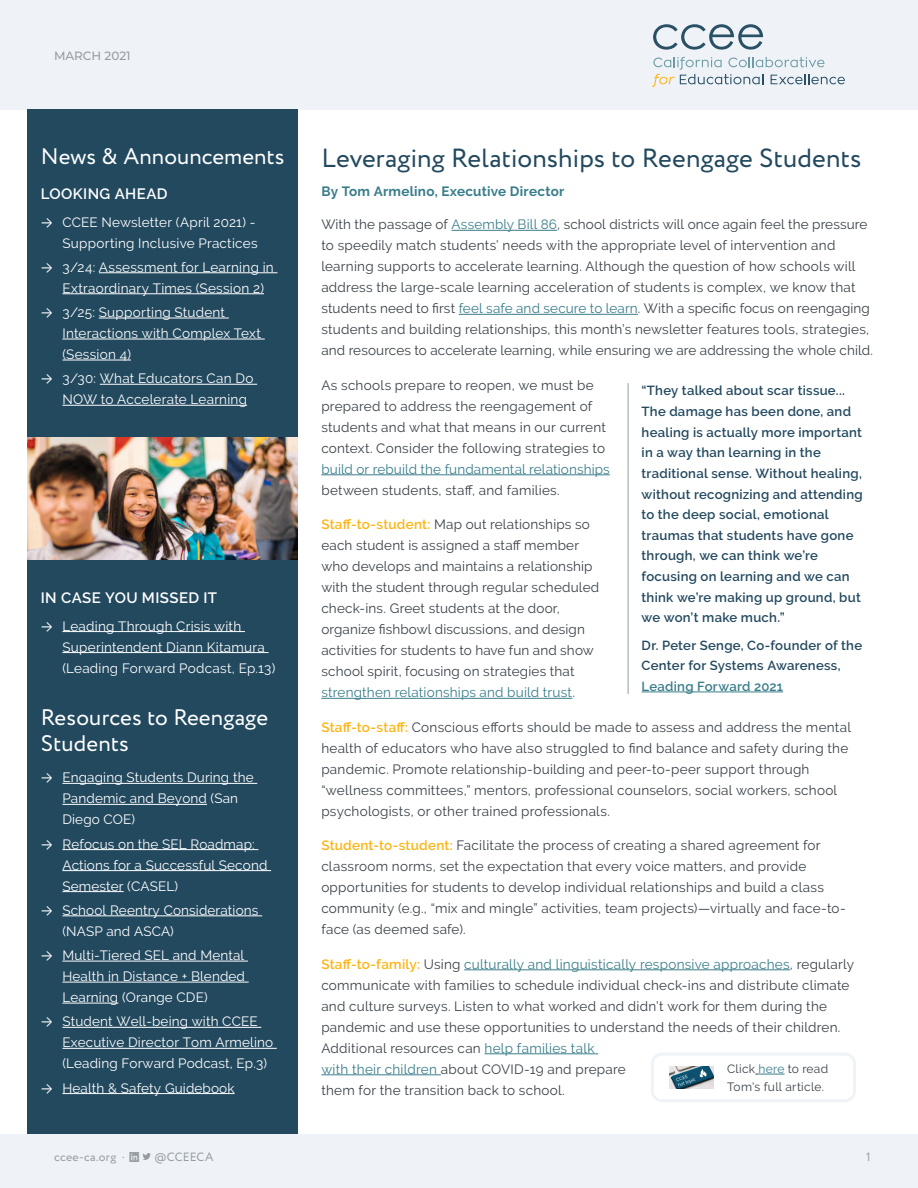
<style>
.page{position:relative;width:918px;height:1188px;background:#fff}
.page>*{position:absolute;margin:0;border:0;box-sizing:border-box;transform-origin:0 0}
.t1{font:26.25px "Circe";letter-spacing:.005em;color:#23495f}
.t2{font:22.5px/25.5px "Circe";letter-spacing:.005em;color:#fff}
.t3{font:600 15px "Raleway";letter-spacing:.025em;color:#fff}
.t4{font:13.5px/21px "Raleway";letter-spacing:.015em;color:#394148}
.t5{font:13.5px/21px "Raleway";letter-spacing:.01em;color:#fff}
.t6{font:13.5px "Raleway";letter-spacing:.01em;color:#397d8a}
.t7{font:700 13.5px "Raleway";letter-spacing:.02em;color:#397d8a}
.t8{font:600 13.2px/20.5px "Raleway";letter-spacing:.02em;color:#23495f}
.t9{font:600 13.2px "Raleway";letter-spacing:.02em;color:#397d8a}
.t10{font:12px/18px "Raleway";letter-spacing:.025em;color:#394148}
.t11{font:12px "Circe";letter-spacing:.015em;color:#959da4}
.t12{font:500 12px "Montserrat";color:#959da4}
.s1{font-family:"Calibri"}
.s2{color:#397d8a}
.s3{font-weight:600;color:#fcb515}
</style>
<div class="page">
<div style="left:0;top:0;width:918px;height:109px;background:#eff3f7"></div>
<svg style="left:653px;top:24px;width:110px;height:26px"></svg>
<svg style="left:652px;top:56px;width:193px;height:31px"></svg>
<div style="left:27px;top:109px;width:271px;height:1025px;background:#23495f"></div>
<div style="left:0;top:1134px;width:918px;height:54px;background:#eff3f7"></div>
<svg style="left:129px;top:1153px;width:22px;height:9px"></svg>
<hr style="left:451px;top:230px;width:106px;height:1px;background:#397d8a">
<hr style="left:459px;top:314px;width:179px;height:1px;background:#397d8a">
<hr style="left:321px;top:474px;width:289px;height:1px;background:#397d8a">
<hr style="left:321px;top:698px;width:251px;height:1px;background:#397d8a">
<hr style="left:464px;top:969px;width:326px;height:1px;background:#397d8a">
<hr style="left:485px;top:1053px;width:113px;height:1px;background:#397d8a">
<hr style="left:321px;top:1074px;width:120px;height:1px;background:#397d8a">
<hr style="left:99px;top:272px;width:178px;height:1px;background:#fff">
<hr style="left:62px;top:293px;width:202px;height:1px;background:#fff">
<hr style="left:99px;top:318px;width:130px;height:1px;background:#fff">
<hr style="left:62px;top:339px;width:203px;height:1px;background:#fff">
<hr style="left:62px;top:360px;width:69px;height:1px;background:#fff">
<hr style="left:100px;top:384px;width:157px;height:1px;background:#fff">
<hr style="left:62px;top:405px;width:185px;height:1px;background:#fff">
<hr style="left:62px;top:631px;width:183px;height:1px;background:#fff">
<hr style="left:62px;top:652px;width:207px;height:1px;background:#fff">
<hr style="left:62px;top:783px;width:195px;height:1px;background:#fff">
<hr style="left:62px;top:804px;width:145px;height:1px;background:#fff">
<hr style="left:62px;top:849px;width:196px;height:1px;background:#fff">
<hr style="left:62px;top:870px;width:209px;height:1px;background:#fff">
<hr style="left:62px;top:891px;width:62px;height:1px;background:#fff">
<hr style="left:62px;top:916px;width:200px;height:1px;background:#fff">
<hr style="left:62px;top:961px;width:186px;height:1px;background:#fff">
<hr style="left:62px;top:982px;width:187px;height:1px;background:#fff">
<hr style="left:62px;top:1003px;width:56px;height:1px;background:#fff">
<hr style="left:62px;top:1027px;width:199px;height:1px;background:#fff">
<hr style="left:62px;top:1048px;width:215px;height:1px;background:#fff">
<hr style="left:62px;top:1093px;width:173px;height:1px;background:#fff">
<img style="left:27px;top:437px;width:271px;height:123px">
<hr style="left:628px;top:383px;width:1px;height:311px;background:#959da4">
<hr style="left:642px;top:692px;width:141px;height:1px;background:#397d8a">
<img style="left:670px;top:1067px;width:43px;height:22px">
<div style="left:651px;top:1053px;width:205px;height:49px;border:3px solid #eff3f7;border-radius:10px"></div>
<svg style="left:755px;top:1074px;width:30px;height:1px"></svg>
<p class="t12" style="left:54px;top:47px;width:78px">MARCH 2021</p>
<h2 class="t2" style="left:41px;top:145px;width:245px">News &amp; Announcements</h2>
<p class="t3" style="left:41px;top:185px;width:128px">LOOKING AHEAD</p>
<p class="t5" style="left:41px;top:211px;width:218px;text-align:right"><span class="s1">→</span> CCEE Newsletter (April 2021) -<br>Supporting Inclusive Practices</p>
<p class="t5" style="left:62px;top:256px;width:213px;text-indent:-22px"><span class="s1">→</span> 3/24: Assessment for Learning in<br>Extraordinary Times (Session 2)</p>
<p class="t5" style="left:62px;top:302px;width:200px;text-indent:-22px"><span class="s1">→</span> 3/25: Supporting Student<br>Interactions with Complex Text (Session 4)</p>
<p class="t5" style="left:62px;top:368px;width:193px;text-indent:-22px"><span class="s1">→</span> 3/30: What Educators Can Do<br>NOW to Accelerate Learning</p>
<p class="t3" style="left:41px;top:589px;width:178px">IN CASE YOU MISSED IT</p>
<p class="t5" style="left:62px;top:615px;width:214px;text-indent:-22px"><span class="s1">→</span> Leading Through Crisis with<br>Superintendent Diann Kitamura (Leading Forward Podcast, Ep.13)</p>
<h2 class="t2" style="left:41px;top:705px;width:229px">Resources to Reengage<br>Students</h2>
<p class="t5" style="left:62px;top:767px;width:193px;text-indent:-22px"><span class="s1">→</span> Engaging Students During the<br>Pandemic and Beyond (San<br>Diego COE)</p>
<p class="t5" style="left:62px;top:833px;width:206px;text-indent:-22px"><span class="s1">→</span> Refocus on the SEL Roadmap:<br>Actions for a Successful Second<br>Semester (CASEL)</p>
<p class="t5" style="left:62px;top:900px;width:198px;text-indent:-22px"><span class="s1">→</span> School Reentry Considerations (NASP and ASCA)</p>
<p class="t5" style="left:62px;top:945px;width:184px;text-align:justify;text-indent:-22px"><span class="s1">→</span> Multi-Tiered SEL and Mental Health in Distance + Blended Learning (Orange CDE)</p>
<p class="t5" style="left:62px;top:1011px;width:212px;text-indent:-22px"><span class="s1">→</span> Student Well-being with CCEE<br>Executive Director Tom Armelino (Leading Forward Podcast, Ep.3)</p>
<p class="t5" style="left:41px;top:1077px;width:195px"><span class="s1">→</span> Health &amp; Safety Guidebook</p>
<h1 class="t1" style="left:321px;top:141px;width:542px">Leveraging Relationships to Reengage Students</h1>
<p class="t7" style="left:321px;top:184px;width:244px">By Tom Armelino, Executive Director</p>
<p class="t4" style="left:321px;top:214px;width:553px">With the passage of <span class="s2">Assembly Bill 86</span>, school districts will once again feel the pressure to speedily match students’ needs with the appropriate level of intervention and learning supports to accelerate learning. Although the question of how schools will address the large-scale learning acceleration of students is complex, we know that students need to first <span class="s2">feel safe and secure to learn</span>. With a specific focus on reengaging students and building relationships, this month’s newsletter features tools, strategies, and resources to accelerate learning, while ensuring we are addressing the whole child.</p>
<p class="t4" style="left:321px;top:375px;width:286px">As schools prepare to reopen, we must be prepared to address the reengagement of students and what that means in our current context. Consider the following strategies to</p>
<p class="t6" style="left:321px;top:461px;width:290px">build or rebuild the fundamental relationships</p>
<p class="t4" style="left:321px;top:480px;width:240px">between students, staff, and families.</p>
<p class="t4" style="left:321px;top:514px;width:279px"><span class="s3">Staff-to-student:</span> Map out relationships so each student is assigned a staff member who develops and maintains a relationship with the student through regular scheduled check-ins. Greet students at the door, organize fishbowl discussions, and design activities for students to have fun and show school spirit, focusing on strategies that <span class="s2">strengthen relationships and build trust</span>.</p>
<p class="t4" style="left:321px;top:717px;width:531px"><span class="s3">Staff-to-staff:</span> Conscious efforts should be made to assess and address the mental health of educators who have also struggled to find balance and safety during the pandemic. Promote relationship-building and peer-to-peer support through “wellness committees,” mentors, professional counselors, social workers, school psychologists, or other trained professionals.</p>
<p class="t4" style="left:321px;top:835px;width:526px"><span class="s3">Student-to-student:</span> Facilitate the process of creating a shared agreement for classroom norms, set the expectation that every voice matters, and provide opportunities for students to develop individual relationships and build a class community (e.g., “mix and mingle” activities, team projects)—virtually and face-to&shy;face (as deemed safe).</p>
<p class="t4" style="left:321px;top:954px;width:534px"><span class="s3">Staff-to-family:</span> Using <span class="s2">culturally and linguistically responsive approaches</span>, regularly communicate with families to schedule individual check-ins and distribute climate and culture surveys. Listen to what worked and didn’t work for them during the pandemic and use these opportunities to understand the needs of their children.<br>Additional resources can <span class="s2">help families talk<br>with their children</span> about COVID-19 and prepare<br>them for the transition back to school.</p>
<p class="t8" style="left:642px;top:381px;width:223px">“They talked about scar tissue...<br>The damage has been done, and healing is actually more important in a way than learning in the traditional sense. Without healing, without recognizing and attending to the deep social, emotional traumas that students have gone through, we can think we’re focusing on learning and we can think we’re making up ground, but we won’t make much.”</p>
<p class="t8" style="left:642px;top:635px;width:222px">Dr. Peter Senge, Co-founder of the<br>Center for Systems Awareness,</p>
<p class="t9" style="left:642px;top:679px;width:143px">Leading Forward 2021</p>
<p class="t10" style="left:727px;top:1060px;width:103px">Click <span class="s2">here</span> to read<br>Tom's full article.</p>
<p class="t11" style="left:54px;top:1149px;width:72px">ccee-ca.org ·</p>
<p class="t11" style="left:155px;top:1149px;width:60px">@CCEECA</p>
<p class="t11" style="left:866px;top:1148px;width:6px">1</p>
</div>
